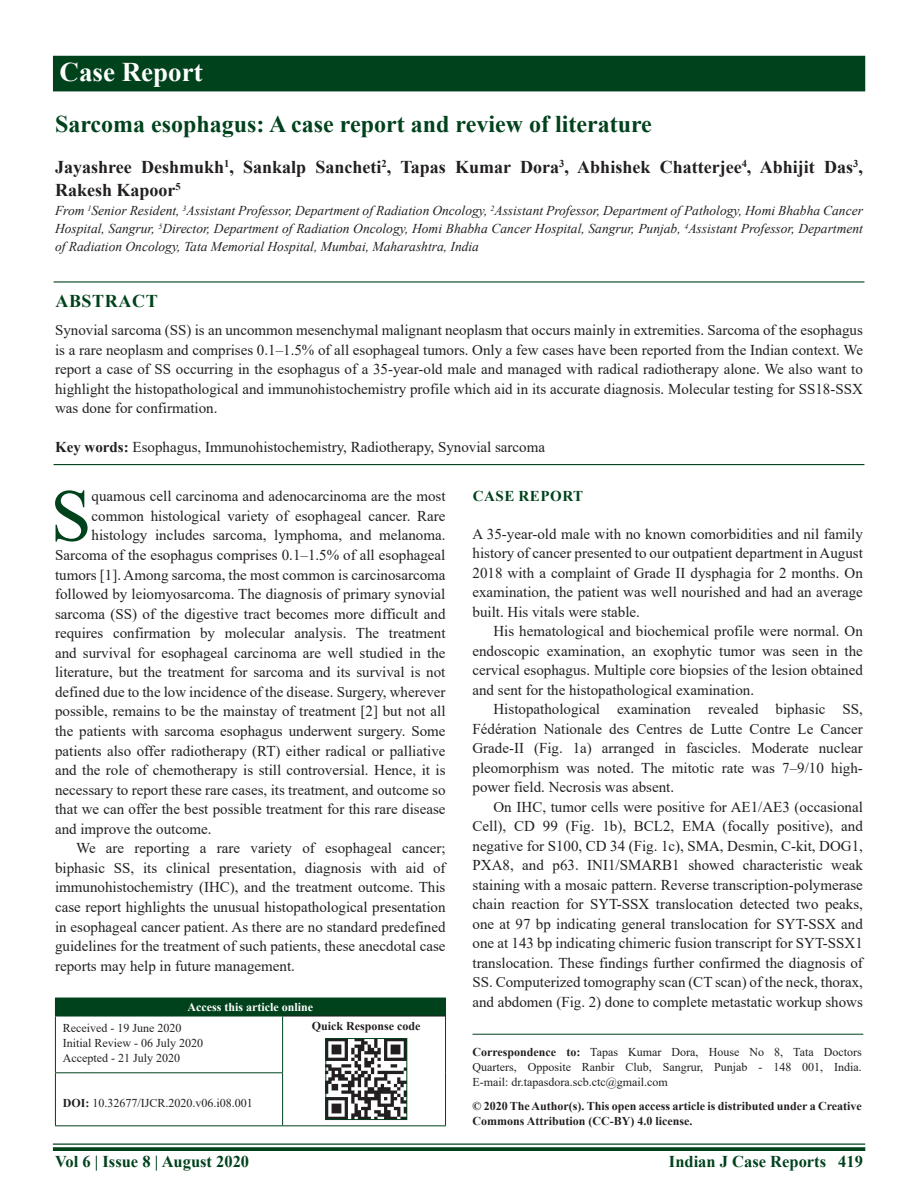
<style>
.page{position:relative;width:918px;height:1188px;background:#fff}
.page>*{position:absolute;margin:0;border:0;box-sizing:border-box;transform-origin:0 0}
.DROP_CAP_TX{font:73.95px "Times New Roman";color:#00421c}
.AH{font:700 27px "Times New Roman";color:#fff}
.AT{font:700 24px "Times New Roman";color:#00421c}
.AU{font:700 18px/22.5px "Times New Roman";color:#231f20}
.ABSH{font:700 18px "Times New Roman";letter-spacing:.035em;color:#00421c}
.RF{font:700 16.5px "Times New Roman";color:#00421c}
.TX{font:15px/19.5px "Times New Roman";color:#231f20;text-align:justify}
.DROP_CAP_TX-2{font:15px "Times New Roman";color:#231f20}
.ABS{font:15px/19.5px "Times New Roman";color:#231f20;text-align:justify}
.TXFL{font:15px/19.5px "Times New Roman";color:#231f20;text-align:justify}
.KWD{font:15px "Times New Roman";color:#231f20}
.t1{font:700 15px "Times New Roman";letter-spacing:.035em;color:#00421c}
.AFF{font:italic 13.5px/18px "Times New Roman";color:#231f20;text-align:justify}
.ADD{font:12px/15px "Times New Roman";color:#231f20;text-align:justify}
.CR{font:700 12px/15px "Times New Roman";color:#231f20}
.HIS{font:12px/15px "Times New Roman";color:#231f20}
.DOI{font:12px "Times New Roman";color:#231f20}
.AAO{font:700 12px "Times New Roman";color:#fff}
.QR{font:700 12px "Times New Roman";color:#231f20}
.s1{font-weight:700}
</style>
<div class="page">
<hr style="left:53px;top:1143px;width:812px;height:2px;background:#00421c">
<svg style="left:53px;top:1147px;width:812px;height:4px;background:#0f4d29"></svg>
<div style="left:53px;top:56px;width:812px;height:35px;background:#00421c"></div>
<hr style="left:54px;top:281px;width:810px;height:2px;background:#00421c">
<hr style="left:54px;top:464px;width:810px;height:1px;background:#00421c">
<div style="left:55px;top:998px;width:391px;height:18px;background:#00421c"></div>
<hr style="left:283px;top:1016px;width:162px;height:1px;background:#231f20">
<hr style="left:445px;top:1016px;width:1px;height:57px;background:#00421c">
<hr style="left:445px;top:1073px;width:1px;height:52px;background:#00421c">
<hr style="left:283px;top:1125px;width:163px;height:1px;background:#00421c">
<hr style="left:55px;top:1016px;width:228px;height:1px;background:#00421c">
<hr style="left:55px;top:1016px;width:1px;height:56px;background:#00421c">
<hr style="left:282px;top:1016px;width:1px;height:56px;background:#00421c">
<hr style="left:55px;top:1072px;width:228px;height:1px;background:#00421c">
<hr style="left:55px;top:1073px;width:1px;height:52px;background:#00421c">
<hr style="left:282px;top:1073px;width:1px;height:52px;background:#00421c">
<hr style="left:55px;top:1125px;width:228px;height:1px;background:#00421c">
<img style="left:328px;top:1040px;width:77px;height:78px">
<div style="left:326px;top:1038px;width:81px;height:82px;border:1px solid #00421c"></div>
<hr style="left:472px;top:1034px;width:391px;height:1px;background:#00421c">
<p class="AH" style="left:60px;top:52px;width:145px">Case Report</p>
<p class="AT" style="left:55px;top:106px;width:598px">Sarcoma esophagus: A case report and review of literature</p>
<p class="AU" style="left:55px;top:155px;width:809px">Jayashree Deshmukh<sup>1</sup>, Sankalp Sancheti<sup>2</sup>, Tapas Kumar Dora<sup>3</sup>, Abhishek Chatterjee<sup>4</sup>, Abhijit Das<sup>3</sup>,<br>Rakesh Kapoor<sup>5</sup></p>
<p class="AFF" style="left:55px;top:201px;width:809px">From <sup>1</sup>Senior Resident, <sup>3</sup>Assistant Professor, Department of Radiation Oncology, <sup>2</sup>Assistant Professor, Department of Pathology, Homi Bhabha Cancer Hospital, Sangrur, <sup>5</sup>Director, Department of Radiation Oncology, Homi Bhabha Cancer Hospital, Sangrur, Punjab, <sup>4</sup>Assistant Professor, Department of Radiation Oncology, Tata Memorial Hospital, Mumbai, Maharashtra, India</p>
<p class="ABSH" style="left:55px;top:288px;width:104px">ABSTRACT</p>
<p class="ABS" style="left:55px;top:320px;width:809px">Synovial sarcoma (SS) is an uncommon mesenchymal malignant neoplasm that occurs mainly in extremities. Sarcoma of the esophagus is a rare neoplasm and comprises 0.1–1.5% of all esophageal tumors. Only a few cases have been reported from the Indian context. We report a case of SS occurring in the esophagus of a 35-year-old male and managed with radical radiotherapy alone. We also want to highlight the histopathological and immunohistochemistry profile which aid in its accurate diagnosis. Molecular testing for SS18-SSX was done for confirmation.</p>
<p class="KWD" style="left:55px;top:436px;width:492px"><span class="s1">Key words:</span> Esophagus, Immunohistochemistry, Radiotherapy, Synovial sarcoma</p>
<p class="DROP_CAP_TX" style="left:50px;top:464px;width:43px">S</p>
<p class="DROP_CAP_TX-2" style="left:92px;top:486px;width:355px">quamous cell carcinoma and adenocarcinoma are the most</p>
<p class="DROP_CAP_TX-2" style="left:92px;top:505px;width:355px">common histological variety of esophageal cancer. Rare</p>
<p class="DROP_CAP_TX-2" style="left:92px;top:525px;width:355px">histology includes sarcoma, lymphoma, and melanoma.</p>
<p class="DROP_CAP_TX-2" style="left:55px;top:544px;width:392px">Sarcoma of the esophagus comprises 0.1–1.5% of all esophageal</p>
<p class="DROP_CAP_TX-2" style="left:55px;top:564px;width:392px">tumors [1]. Among sarcoma, the most common is carcinosarcoma</p>
<p class="DROP_CAP_TX-2" style="left:55px;top:583px;width:392px">followed by leiomyosarcoma. The diagnosis of primary synovial</p>
<p class="DROP_CAP_TX-2" style="left:55px;top:603px;width:392px">sarcoma (SS) of the digestive tract becomes more difficult and</p>
<p class="DROP_CAP_TX-2" style="left:55px;top:623px;width:392px">requires confirmation by molecular analysis. The treatment</p>
<p class="DROP_CAP_TX-2" style="left:55px;top:642px;width:392px">and survival for esophageal carcinoma are well studied in the</p>
<p class="DROP_CAP_TX-2" style="left:55px;top:662px;width:392px">literature, but the treatment for sarcoma and its survival is not</p>
<p class="DROP_CAP_TX-2" style="left:55px;top:681px;width:392px">defined due to the low incidence of the disease. Surgery, wherever</p>
<p class="DROP_CAP_TX-2" style="left:55px;top:701px;width:392px">possible, remains to be the mainstay of treatment [2] but not all</p>
<p class="DROP_CAP_TX-2" style="left:55px;top:720px;width:392px">the patients with sarcoma esophagus underwent surgery. Some</p>
<p class="DROP_CAP_TX-2" style="left:55px;top:740px;width:392px">patients also offer radiotherapy (RT) either radical or palliative</p>
<p class="DROP_CAP_TX-2" style="left:55px;top:759px;width:392px">and the role of chemotherapy is still controversial. Hence, it is</p>
<p class="DROP_CAP_TX-2" style="left:55px;top:779px;width:392px">necessary to report these rare cases, its treatment, and outcome so</p>
<p class="DROP_CAP_TX-2" style="left:55px;top:799px;width:392px">that we can offer the best possible treatment for this rare disease</p>
<p class="DROP_CAP_TX-2" style="left:55px;top:818px;width:158px">and improve the outcome.</p>
<p class="TX" style="left:55px;top:838px;width:392px;text-indent:21px">We are reporting a rare variety of esophageal cancer; biphasic SS, its clinical presentation, diagnosis with aid of immunohistochemistry (IHC), and the treatment outcome. This case report highlights the unusual histopathological presentation in esophageal cancer patient. As there are no standard predefined guidelines for the treatment of such patients, these anecdotal case reports may help in future management.</p>
<p class="AAO" style="left:188px;top:998px;width:127px">Access this article online</p>
<p class="HIS" style="left:63px;top:1020px;width:142px">Received - 19 June 2020<br>Initial Review - 06 July 2020<br>Accepted - 21 July 2020</p>
<p class="QR" style="left:312px;top:1018px;width:110px">Quick Response code</p>
<p class="DOI" style="left:63px;top:1095px;width:192px"><span class="s1">DOI:</span> 10.32677/IJCR.2020.v06.i08.001</p>
<h1 class="t1" style="left:473px;top:485px;width:112px">CASE REPORT</h1>
<p class="TXFL" style="left:472px;top:523px;width:392px">A 35-year-old male with no known comorbidities and nil family history of cancer presented to our outpatient department in August 2018 with a complaint of Grade II dysphagia for 2 months. On examination, the patient was well nourished and had an average built. His vitals were stable.</p>
<p class="TX" style="left:472px;top:621px;width:392px;text-indent:21px">His hematological and biochemical profile were normal. On endoscopic examination, an exophytic tumor was seen in the cervical esophagus. Multiple core biopsies of the lesion obtained and sent for the histopathological examination.</p>
<p class="TX" style="left:472px;top:699px;width:392px;text-indent:21px">Histopathological examination revealed biphasic SS, Fédération Nationale des Centres de Lutte Contre Le Cancer Grade-II (Fig. 1a) arranged in fascicles. Moderate nuclear pleomorphism was noted. The mitotic rate was 7–9/10 high&shy;power field. Necrosis was absent.</p>
<p class="TX" style="left:472px;top:796px;width:392px;text-indent:21px">On IHC, tumor cells were positive for AE1/AE3 (occasional Cell), CD 99 (Fig. 1b), BCL2, EMA (focally positive), and negative for S100, CD 34 (Fig. 1c), SMA, Desmin, C-kit, DOG1, PXA8, and p63. INI1/SMARB1 showed characteristic weak staining with a mosaic pattern. Reverse transcription-polymerase chain reaction for SYT-SSX translocation detected two peaks, one at 97 bp indicating general translocation for SYT-SSX and one at 143 bp indicating chimeric fusion transcript for SYT-SSX1 translocation. These findings further confirmed the diagnosis of SS. Computerized tomography scan (CT scan) of the neck, thorax, and abdomen (Fig. 2) done to complete metastatic workup shows</p>
<p class="ADD" style="left:472px;top:1044px;width:391px"><span class="s1">Correspondence to:</span> Tapas Kumar Dora, House No 8, Tata Doctors Quarters, Opposite Ranbir Club, Sangrur, Punjab - 148 001, India.<br>E-mail: dr.tapasdora.scb.ctc@gmail.com</p>
<p class="CR" style="left:472px;top:1099px;width:391px">© 2020 The Author(s). This open access article is distributed under a Creative<br>Commons Attribution (CC-BY) 4.0 license.</p>
<p class="RF" style="left:55px;top:1150px;width:196px">Vol 6 | Issue 8 | August 2020</p>
<p class="RF" style="left:669px;top:1150px;width:195px">Indian J Case Reports 419</p>
</div>
